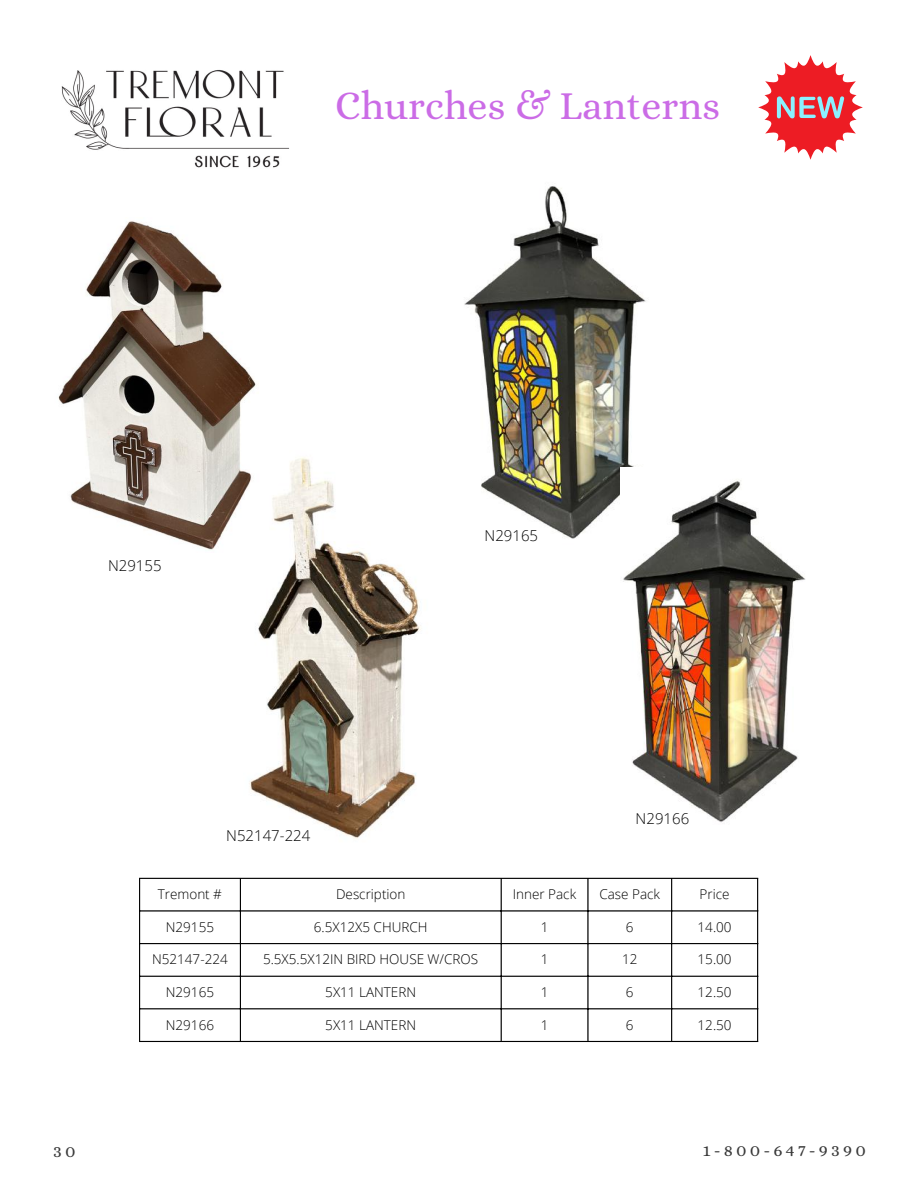
<style>
.page{position:relative;width:918px;height:1188px;background:#fff}
.page>*{position:absolute;margin:0;border:0;box-sizing:border-box;transform-origin:0 0}
.t1{font:40.05px "Alice";color:#cb6ce6}
.t2{font:18px "Alice";letter-spacing:.175em;color:#393939}
.t3{font:300 15px "Open Sans";color:#000}
.t4{font:300 13.5px "Open Sans";color:#000}
</style>
<div class="page">
<img style="left:61px;top:70px;width:228px;height:98px">
<img style="left:249px;top:457px;width:172px;height:382px">
<img style="left:58px;top:221px;width:211px;height:332px">
<svg style="left:758px;top:55px;width:105px;height:105px"></svg>
<hr style="left:139px;top:879px;width:1px;height:162px;background:#000">
<hr style="left:240px;top:879px;width:1px;height:162px;background:#000">
<hr style="left:501px;top:879px;width:1px;height:162px;background:#000">
<hr style="left:587px;top:879px;width:2px;height:162px;background:#000">
<hr style="left:671px;top:879px;width:1px;height:162px;background:#000">
<hr style="left:757px;top:879px;width:1px;height:162px;background:#000">
<hr style="left:139px;top:878px;width:619px;height:1px;background:#000">
<hr style="left:139px;top:910px;width:619px;height:2px;background:#000">
<hr style="left:139px;top:943px;width:619px;height:1px;background:#000">
<hr style="left:139px;top:976px;width:619px;height:1px;background:#000">
<hr style="left:139px;top:1008px;width:619px;height:1px;background:#000">
<hr style="left:139px;top:1041px;width:619px;height:1px;background:#000">
<img style="left:464px;top:186px;width:182px;height:353px">
<img style="left:620px;top:468px;width:186px;height:355px">
<h1 class="t1" style="left:335px;top:83px;width:387px">Churches &amp; Lanterns</h1>
<p class="t3" style="left:108px;top:555px;width:55px">N29155</p>
<p class="t3" style="left:226px;top:825px;width:86px">N52147-224</p>
<p class="t3" style="left:485px;top:525px;width:55px">N29165</p>
<p class="t3" style="left:636px;top:808px;width:55px">N29166</p>
<p class="t4" style="left:158px;top:885px;width:66px">Tremont #</p>
<p class="t4" style="left:336px;top:885px;width:71px">Description</p>
<p class="t4" style="left:513px;top:885px;width:65px">Inner Pack</p>
<p class="t4" style="left:599px;top:885px;width:62px">Case Pack</p>
<p class="t4" style="left:700px;top:885px;width:31px">Price</p>
<p class="t4" style="left:166px;top:917px;width:50px">N29155</p>
<p class="t4" style="left:314px;top:917px;width:115px">6.5X12X5 CHURCH</p>
<p class="t4" style="left:541px;top:917px;width:9px">1</p>
<p class="t4" style="left:626px;top:917px;width:9px">6</p>
<p class="t4" style="left:698px;top:917px;width:35px">14.00</p>
<p class="t4" style="left:152px;top:950px;width:77px">N52147-224</p>
<p class="t4" style="left:263px;top:950px;width:217px">5.5X5.5X12IN BIRD HOUSE W/CROS</p>
<p class="t4" style="left:541px;top:950px;width:9px">1</p>
<p class="t4" style="left:622px;top:950px;width:17px">12</p>
<p class="t4" style="left:698px;top:950px;width:35px">15.00</p>
<p class="t4" style="left:166px;top:983px;width:50px">N29165</p>
<p class="t4" style="left:325px;top:983px;width:92px">5X11 LANTERN</p>
<p class="t4" style="left:541px;top:983px;width:9px">1</p>
<p class="t4" style="left:626px;top:983px;width:9px">6</p>
<p class="t4" style="left:698px;top:983px;width:35px">12.50</p>
<p class="t4" style="left:166px;top:1015px;width:50px">N29166</p>
<p class="t4" style="left:325px;top:1015px;width:92px">5X11 LANTERN</p>
<p class="t4" style="left:541px;top:1015px;width:9px">1</p>
<p class="t4" style="left:626px;top:1015px;width:9px">6</p>
<p class="t4" style="left:698px;top:1015px;width:35px">12.50</p>
<h2 class="t2" style="left:53px;top:1141px;width:24px">30</h2>
<h2 class="t2" style="left:703px;top:1140px;width:165px">1-800-647-9390</h2>
</div>
